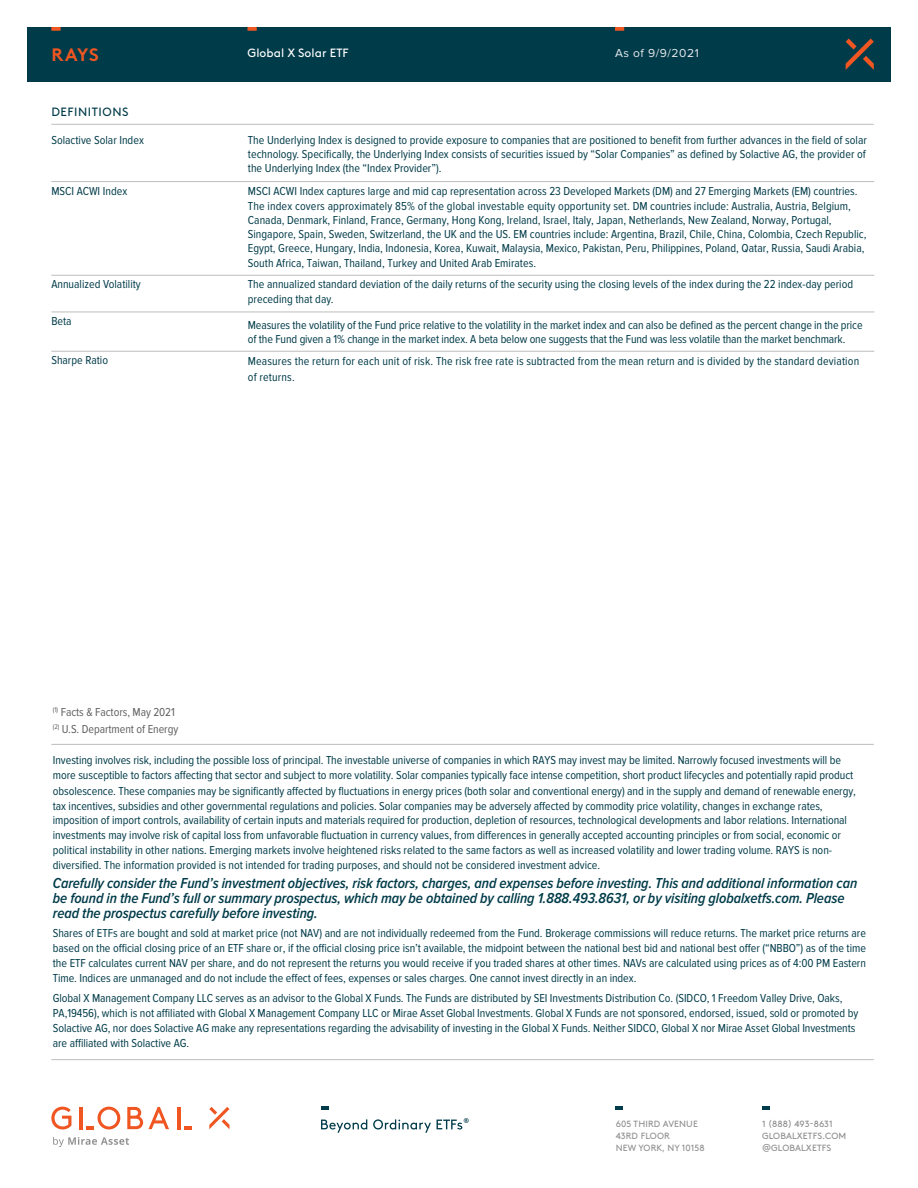
<style>
.page{position:relative;width:918px;height:1188px;background:#fff}
.page>*{position:absolute;margin:0;border:0;box-sizing:border-box;transform-origin:0 0}
.t1{font:700 18px "Brown Std";color:#f05622}
.t2{font:italic 600 15px/15px "Proxima Nova Cond";letter-spacing:-.005em;color:#003b49}
.t3{font:12px/15px "Proxima Nova Cond";letter-spacing:-.005em;color:#003b49}
.t4{font:12px/16.4px "Proxima Nova Cond";letter-spacing:-.005em;color:#606061}
.t5{font:12px "Brown Std";letter-spacing:.005em;color:#fff}
.t6{font:12px "Proxima Nova";letter-spacing:.045em;color:#e8eaed}
.t7{font:12px "Brown Std";letter-spacing:.045em;color:#003b49}
.t8{font:9px/12px "Brown Std";letter-spacing:.015em;color:#8e8d8e}
.t9{font:9px/12px "Brown Std";letter-spacing:.015em;color:#8f8f8e}
.t10{font:700 7.05px "Brown Std";color:#003b49}
</style>
<div class="page">
<div style="left:27px;top:27px;width:864px;height:54px;background:#003b49"></div>
<svg style="left:846px;top:39px;width:28px;height:31px"></svg>
<svg style="left:51px;top:27px;width:10px;height:4px"></svg>
<svg style="left:248px;top:27px;width:9px;height:4px"></svg>
<svg style="left:321px;top:1119px;width:46px;height:14px"></svg>
<svg style="left:373px;top:1119px;width:58px;height:14px"></svg>
<svg style="left:437px;top:1120px;width:25px;height:10px"></svg>
<svg style="left:321px;top:1106px;width:8px;height:4px"></svg>
<svg style="left:762px;top:1106px;width:8px;height:4px"></svg>
<svg style="left:615px;top:1106px;width:8px;height:4px"></svg>
<svg style="left:127px;top:1107px;width:42px;height:22px"></svg>
<svg style="left:209px;top:1107px;width:20px;height:22px"></svg>
<hr style="left:177px;top:1107px;width:4px;height:22px;background:#f05622">
<svg style="left:184px;top:1126px;width:8px;height:3px"></svg>
<svg style="left:51px;top:1107px;width:20px;height:22px"></svg>
<hr style="left:80px;top:1107px;width:3px;height:22px;background:#f05622">
<svg style="left:86px;top:1107px;width:34px;height:22px"></svg>
<svg style="left:53px;top:1137px;width:76px;height:10px"></svg>
<svg style="left:615px;top:27px;width:9px;height:4px"></svg>
<hr style="left:51px;top:744px;width:823px;height:1px;background:#bdbebc">
<hr style="left:51px;top:1059px;width:823px;height:1px;background:#bdbebc">
<hr style="left:51px;top:124px;width:823px;height:1px;background:#bdbebc">
<hr style="left:51px;top:181px;width:197px;height:1px;background:#bdbebc">
<hr style="left:248px;top:181px;width:626px;height:1px;background:#bdbebc">
<hr style="left:51px;top:275px;width:197px;height:1px;background:#bdbebc">
<hr style="left:248px;top:275px;width:626px;height:1px;background:#bdbebc">
<hr style="left:51px;top:312px;width:197px;height:1px;background:#bdbebc">
<hr style="left:248px;top:312px;width:626px;height:1px;background:#bdbebc">
<hr style="left:51px;top:351px;width:197px;height:1px;background:#bdbebc">
<hr style="left:248px;top:351px;width:626px;height:1px;background:#bdbebc">
<h1 class="t1" style="left:51px;top:44px;width:49px">RAYS</h1>
<p class="t5" style="left:248px;top:46px;width:103px">Global X Solar ETF</p>
<p class="t6" style="left:615px;top:46px;width:85px">As of 9/9/2021</p>
<p class="t7" style="left:51px;top:105px;width:79px">DEFINITIONS</p>
<p class="t3" style="left:51px;top:132px;width:94px">Solactive Solar Index</p>
<p class="t3" style="left:248px;top:133px;width:621px;line-height:14.2px;text-align:justify">The Underlying Index is designed to provide exposure to companies that are positioned to benefit from further advances in the field of solar technology. Specifically, the Underlying Index consists of securities issued by “Solar Companies” as defined by Solactive AG, the provider of the Underlying Index (the “Index Provider”).</p>
<p class="t3" style="left:51px;top:183px;width:77px">MSCI ACWI Index</p>
<p class="t3" style="left:248px;top:185px;width:620px;line-height:14.2px">MSCI ACWI Index captures large and mid cap representation across 23 Developed Markets (DM) and 27 Emerging Markets (EM) countries.<br>The index covers approximately 85% of the global investable equity opportunity set. DM countries include: Australia, Austria, Belgium, Canada, Denmark, Finland, France, Germany, Hong Kong, Ireland, Israel, Italy, Japan, Netherlands, New Zealand, Norway, Portugal, Singapore, Spain, Sweden, Switzerland, the UK and the US. EM countries include: Argentina, Brazil, Chile, China, Colombia, Czech Republic, Egypt, Greece, Hungary, India, Indonesia, Korea, Kuwait, Malaysia, Mexico, Pakistan, Peru, Philippines, Poland, Qatar, Russia, Saudi Arabia, South Africa, Taiwan, Thailand, Turkey and United Arab Emirates.</p>
<p class="t3" style="left:51px;top:277px;width:91px">Annualized Volatility</p>
<p class="t3" style="left:248px;top:277px;width:607px;line-height:14.2px">The annualized standard deviation of the daily returns of the security using the closing levels of the index during the 22 index-day period preceding that day.</p>
<p class="t3" style="left:51px;top:314px;width:22px">Beta</p>
<p class="t3" style="left:248px;top:318px;width:616px;line-height:14.2px">Measures the volatility of the Fund price relative to the volatility in the market index and can also be defined as the percent change in the price of the Fund given a 1% change in the market index. A beta below one suggests that the Fund was less volatile than the market benchmark.</p>
<p class="t3" style="left:51px;top:353px;width:58px">Sharpe Ratio</p>
<p class="t3" style="left:248px;top:353px;width:613px;line-height:16.5px">Measures the return for each unit of risk. The risk free rate is subtracted from the mean return and is divided by the standard deviation of returns.</p>
<p class="t4" style="left:53px;top:704px;width:127px"><sup>(1)</sup> Facts &amp; Factors, May 2021 <sup>(2)</sup> U.S. Department of Energy</p>
<p class="t3" style="left:53px;top:753px;width:805px">Investing involves risk, including the possible loss of principal. The investable universe of companies in which RAYS may invest may be limited. Narrowly focused investments will be more susceptible to factors affecting that sector and subject to more volatility. Solar companies typically face intense competition, short product lifecycles and potentially rapid product obsolescence. These companies may be significantly affected by fluctuations in energy prices (both solar and conventional energy) and in the supply and demand of renewable energy, tax incentives, subsidies and other governmental regulations and policies. Solar companies may be adversely affected by commodity price volatility, changes in exchange rates, imposition of import controls, availability of certain inputs and materials required for production, depletion of resources, technological developments and labor relations. International investments may involve risk of capital loss from unfavorable fluctuation in currency values, from differences in generally accepted accounting principles or from social, economic or political instability in other nations. Emerging markets involve heightened risks related to the same factors as well as increased volatility and lower trading volume. RAYS is non&shy;diversified. The information provided is not intended for trading purposes, and should not be considered investment advice.</p>
<p class="t2" style="left:53px;top:876px;width:806px">Carefully consider the Fund’s investment objectives, risk factors, charges, and expenses before investing. This and additional information can be found in the Fund’s full or summary prospectus, which may be obtained by calling 1.888.493.8631, or by visiting globalxetfs.com. Please read the prospectus carefully before investing.</p>
<p class="t3" style="left:53px;top:926px;width:815px;text-align:justify">Shares of ETFs are bought and sold at market price (not NAV) and are not individually redeemed from the Fund. Brokerage commissions will reduce returns. The market price returns are based on the official closing price of an ETF share or, if the official closing price isn’t available, the midpoint between the national best bid and national best offer (“NBBO”) as of the time the ETF calculates current NAV per share, and do not represent the returns you would receive if you traded shares at other times. NAVs are calculated using prices as of 4:00 PM Eastern Time. Indices are unmanaged and do not include the effect of fees, expenses or sales charges. One cannot invest directly in an index.</p>
<p class="t3" style="left:53px;top:991px;width:807px">Global X Management Company LLC serves as an advisor to the Global X Funds. The Funds are distributed by SEI Investments Distribution Co. (SIDCO, 1 Freedom Valley Drive, Oaks, PA,19456), which is not affiliated with Global X Management Company LLC or Mirae Asset Global Investments. Global X Funds are not sponsored, endorsed, issued, sold or promoted by Solactive AG, nor does Solactive AG make any representations regarding the advisability of investing in the Global X Funds. Neither SIDCO, Global X nor Mirae Asset Global Investments are affiliated with Solactive AG.</p>
<p class="t10" style="left:463px;top:1116px;width:7px">®</p>
<p class="t9" style="left:616px;top:1118px;width:90px">605 THIRD AVENUE<br>43RD FLOOR<br>NEW YORK, NY 10158</p>
<p class="t8" style="left:762px;top:1118px;width:86px">1 (888) 493-8631<br>GLOBALXETFS.COM @GLOBALXETFS</p>
</div>
